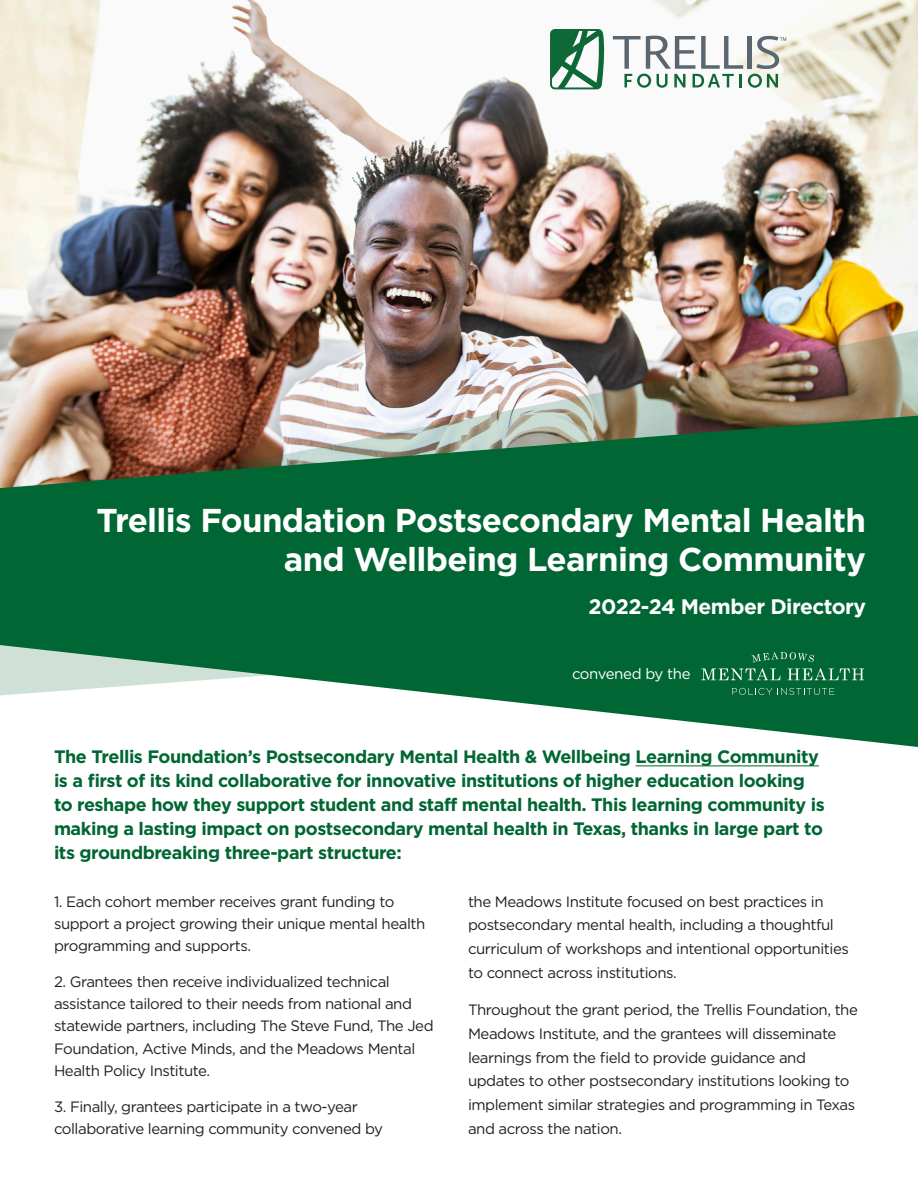
<style>
.page{position:relative;width:918px;height:1188px;background:#fff}
.page>*{position:absolute;margin:0;border:0;box-sizing:border-box;transform-origin:0 0}
.t1{font:700 33px/39px "Gotham HTF";letter-spacing:-.02em;color:#fff;text-align:right}
.t2{font:700 21px "Gotham HTF";letter-spacing:-.025em;color:#fff}
.t3{font:700 18px/24px "Gotham HTF";letter-spacing:-.025em;color:#063}
.t4{font:15px/23.7px "Gotham HTF";letter-spacing:-.03em;color:#231f20}
.t5{font:15px "Gotham HTF";letter-spacing:-.025em;color:#fff}
</style>
<div class="page">
<img style="left:0;top:0;width:918px;height:324px">
<img style="left:0;top:324px;width:918px;height:92px">
<svg style="left:613px;top:36px;width:173px;height:52px"></svg>
<svg style="left:550px;top:29px;width:55px;height:60px"></svg>
<svg style="left:0;top:416px;width:918px;height:331px;background:#39815a"></svg>
<hr style="left:636px;top:766px;width:183px;height:1px;background:#063">
<svg style="left:701px;top:668px;width:79px;height:12px"></svg>
<svg style="left:788px;top:668px;width:76px;height:12px"></svg>
<svg style="left:732px;top:688px;width:40px;height:7px"></svg>
<svg style="left:778px;top:688px;width:56px;height:7px"></svg>
<svg style="left:752px;top:652px;width:62px;height:10px"></svg>
<p class="t1" style="left:96px;top:500px;width:771px">Trellis Foundation Postsecondary Mental Health and Wellbeing Learning Community</p>
<p class="t2" style="left:589px;top:594px;width:279px">2022-24 Member Directory</p>
<p class="t5" style="left:572px;top:666px;width:120px">convened by the</p>
<p class="t3" style="left:54px;top:745px;width:772px">The Trellis Foundation’s Postsecondary Mental Health &amp; Wellbeing Learning Community is a first of its kind collaborative for innovative institutions of higher education looking to reshape how they support student and staff mental health. This learning community is making a lasting impact on postsecondary mental health in Texas, thanks in large part to its groundbreaking three-part structure:</p>
<p class="t4" style="left:54px;top:890px;width:373px;line-height:22.2px">1. Each cohort member receives grant funding to support a project growing their unique mental health programming and supports.</p>
<p class="t4" style="left:54px;top:970px;width:381px;line-height:22.2px">2. Grantees then receive individualized technical assistance tailored to their needs from national and statewide partners, including The Steve Fund, The Jed Foundation, Active Minds, and the Meadows Mental Health Policy Institute.</p>
<p class="t4" style="left:54px;top:1095px;width:331px;line-height:22.2px">3. Finally, grantees participate in a two-year collaborative learning community convened by</p>
<p class="t4" style="left:468px;top:889px;width:382px">the Meadows Institute focused on best practices in postsecondary mental health, including a thoughtful curriculum of workshops and intentional opportunities to connect across institutions.</p>
<p class="t4" style="left:468px;top:998px;width:391px">Throughout the grant period, the Trellis Foundation, the Meadows Institute, and the grantees will disseminate learnings from the field to provide guidance and updates to other postsecondary institutions looking to implement similar strategies and programming in Texas and across the nation.</p>
</div>
